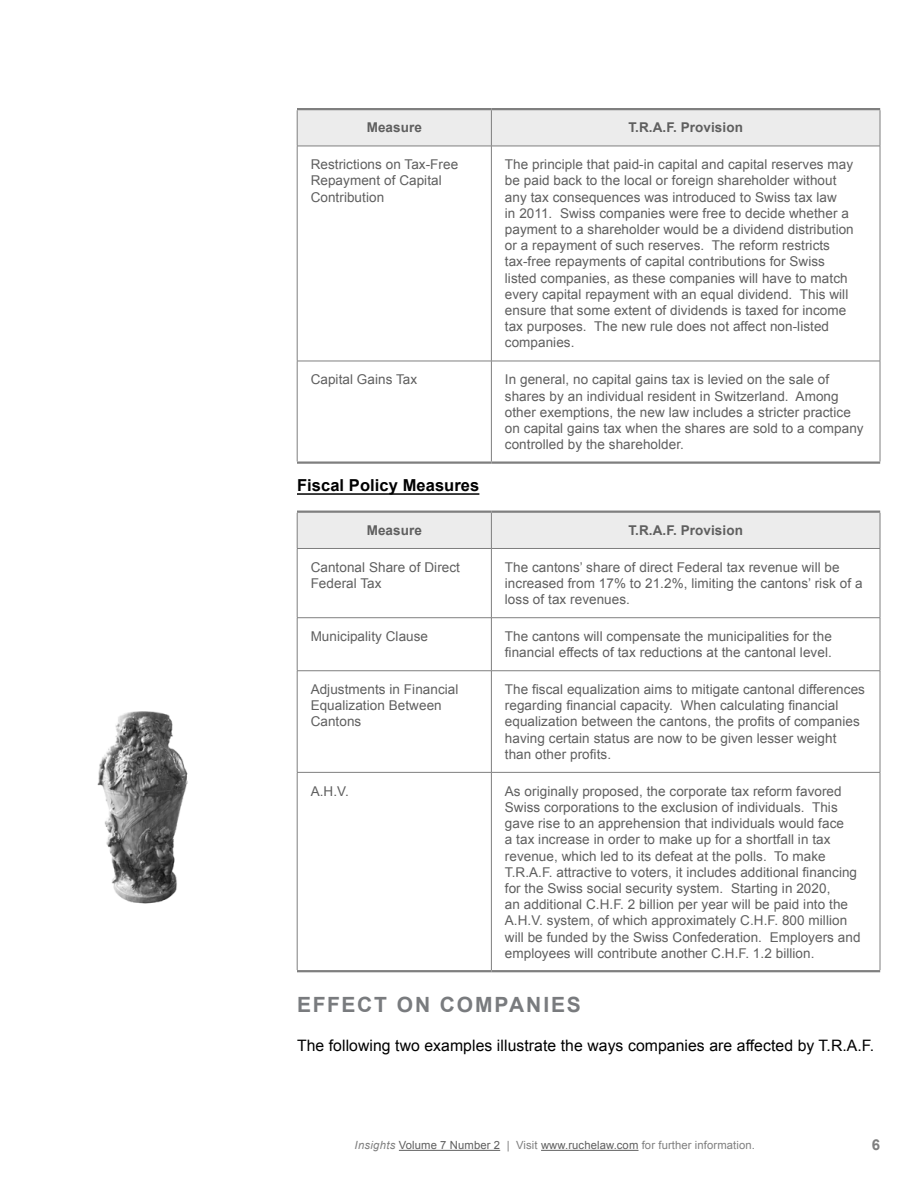
<style>
.page{position:relative;width:918px;height:1188px;background:#fff}
.page>*{position:absolute;margin:0;border:0;box-sizing:border-box;transform-origin:0 0}
.t1{font:700 21px "Arial";letter-spacing:.09em;color:#797b7e}
.t2{font:700 16.5px "Arial";letter-spacing:.005em;color:#000}
.t3{font:15.75px "Arial";letter-spacing:.005em;color:#000}
.t4{font:700 15px "Arial";color:#7f7f7f}
.t5{font:13.5px/16.2px "Arial";letter-spacing:.005em;color:#5f5f5f}
.t6{font:700 13.5px "Arial";letter-spacing:.005em;color:#5f5f5f}
.t7{font:11.25px "Arial";letter-spacing:.01em;color:#5f5f5f}
.s1{font-style:italic;color:#7f7f7f}
.s2{color:#7f7f7f}
</style>
<div class="page">
<hr style="left:399px;top:1150px;width:101px;height:1px;background:#5f5f5f">
<hr style="left:541px;top:1150px;width:98px;height:1px;background:#5f5f5f">
<hr style="left:297px;top:493px;width:182px;height:2px;background:#000">
<div style="left:298px;top:110px;width:582px;height:36px;background:#ececec"></div>
<svg style="left:298px;top:147px;width:582px;height:314px"></svg>
<hr style="left:297px;top:146px;width:1px;height:215px;background:#7f7f7f">
<hr style="left:491px;top:146px;width:1px;height:215px;background:#7f7f7f">
<hr style="left:880px;top:146px;width:1px;height:215px;background:#7f7f7f">
<hr style="left:491px;top:110px;width:1px;height:36px;background:#7f7f7f">
<hr style="left:297px;top:108px;width:194px;height:2px;background:#7f7f7f">
<hr style="left:491px;top:108px;width:389px;height:2px;background:#7f7f7f">
<hr style="left:297px;top:110px;width:1px;height:36px;background:#7f7f7f">
<hr style="left:880px;top:110px;width:1px;height:36px;background:#7f7f7f">
<hr style="left:297px;top:146px;width:194px;height:1px;background:#7f7f7f">
<hr style="left:491px;top:146px;width:389px;height:1px;background:#7f7f7f">
<hr style="left:297px;top:361px;width:194px;height:1px;background:#7f7f7f">
<hr style="left:297px;top:361px;width:1px;height:100px;background:#7f7f7f">
<hr style="left:491px;top:361px;width:389px;height:1px;background:#7f7f7f">
<hr style="left:491px;top:361px;width:1px;height:100px;background:#7f7f7f">
<hr style="left:880px;top:361px;width:1px;height:100px;background:#7f7f7f">
<hr style="left:297px;top:461px;width:194px;height:3px;background:#7f7f7f">
<hr style="left:491px;top:461px;width:389px;height:3px;background:#7f7f7f">
<div style="left:298px;top:513px;width:582px;height:35px;background:#ececec"></div>
<svg style="left:298px;top:549px;width:582px;height:421px"></svg>
<hr style="left:297px;top:549px;width:1px;height:69px;background:#7f7f7f">
<hr style="left:491px;top:549px;width:1px;height:69px;background:#7f7f7f">
<hr style="left:880px;top:549px;width:1px;height:69px;background:#7f7f7f">
<hr style="left:297px;top:617px;width:194px;height:1px;background:#7f7f7f">
<hr style="left:297px;top:618px;width:1px;height:53px;background:#7f7f7f">
<hr style="left:491px;top:617px;width:389px;height:1px;background:#7f7f7f">
<hr style="left:491px;top:618px;width:1px;height:53px;background:#7f7f7f">
<hr style="left:880px;top:618px;width:1px;height:53px;background:#7f7f7f">
<hr style="left:297px;top:670px;width:194px;height:1px;background:#7f7f7f">
<hr style="left:297px;top:671px;width:1px;height:101px;background:#7f7f7f">
<hr style="left:491px;top:670px;width:389px;height:1px;background:#7f7f7f">
<hr style="left:491px;top:671px;width:1px;height:101px;background:#7f7f7f">
<hr style="left:880px;top:671px;width:1px;height:101px;background:#7f7f7f">
<hr style="left:491px;top:513px;width:1px;height:35px;background:#7f7f7f">
<hr style="left:297px;top:511px;width:194px;height:2px;background:#7f7f7f">
<hr style="left:491px;top:511px;width:389px;height:2px;background:#7f7f7f">
<hr style="left:297px;top:513px;width:1px;height:35px;background:#7f7f7f">
<hr style="left:880px;top:513px;width:1px;height:35px;background:#7f7f7f">
<hr style="left:297px;top:548px;width:194px;height:1px;background:#7f7f7f">
<hr style="left:491px;top:548px;width:389px;height:1px;background:#7f7f7f">
<hr style="left:297px;top:772px;width:194px;height:1px;background:#7f7f7f">
<hr style="left:297px;top:773px;width:1px;height:197px;background:#7f7f7f">
<hr style="left:491px;top:772px;width:389px;height:1px;background:#7f7f7f">
<hr style="left:491px;top:773px;width:1px;height:197px;background:#7f7f7f">
<hr style="left:880px;top:773px;width:1px;height:197px;background:#7f7f7f">
<hr style="left:297px;top:970px;width:194px;height:2px;background:#7f7f7f">
<hr style="left:491px;top:970px;width:389px;height:2px;background:#7f7f7f">
<img style="left:97px;top:711px;width:91px;height:193px">
<p class="t6" style="left:367px;top:119px;width:57px">Measure</p>
<p class="t6" style="left:628px;top:119px;width:116px">T.R.A.F. Provision</p>
<p class="t5" style="left:311px;top:157px;width:149px">Restrictions on Tax-Free<br>Repayment of Capital<br>Contribution</p>
<p class="t5" style="left:505px;top:157px;width:350px">The principle that paid-in capital and capital reserves may be paid back to the local or foreign shareholder without any tax consequences was introduced to Swiss tax law<br>in 2011. Swiss companies were free to decide whether a payment to a shareholder would be a dividend distribution or a repayment of such reserves. The reform restricts tax-free repayments of capital contributions for Swiss listed companies, as these companies will have to match every capital repayment with an equal dividend. This will ensure that some extent of dividends is taxed for income tax purposes. The new rule does not affect non-listed companies.</p>
<p class="t5" style="left:311px;top:372px;width:108px">Capital Gains Tax</p>
<p class="t5" style="left:505px;top:372px;width:360px">In general, no capital gains tax is levied on the sale of shares by an individual resident in Switzerland. Among other exemptions, the new law includes a stricter practice on capital gains tax when the shares are sold to a company controlled by the shareholder.</p>
<p class="t2" style="left:297px;top:474px;width:184px">Fiscal Policy Measures</p>
<p class="t6" style="left:367px;top:521px;width:57px">Measure</p>
<p class="t6" style="left:628px;top:521px;width:116px">T.R.A.F. Provision</p>
<p class="t5" style="left:311px;top:559px;width:151px">Cantonal Share of Direct<br>Federal Tax</p>
<p class="t5" style="left:505px;top:559px;width:359px">The cantons’ share of direct Federal tax revenue will be increased from 17% to 21.2%, limiting the cantons’ risk of a loss of tax revenues.</p>
<p class="t5" style="left:311px;top:628px;width:119px">Municipality Clause</p>
<p class="t5" style="left:505px;top:628px;width:328px">The cantons will compensate the municipalities for the financial effects of tax reductions at the cantonal level.</p>
<p class="t5" style="left:311px;top:681px;width:149px">Adjustments in Financial<br>Equalization Between<br>Cantons</p>
<p class="t5" style="left:505px;top:681px;width:362px">The fiscal equalization aims to mitigate cantonal differences regarding financial capacity. When calculating financial equalization between the cantons, the profits of companies having certain status are now to be given lesser weight than other profits.</p>
<p class="t5" style="left:311px;top:783px;width:40px">A.H.V.</p>
<p class="t5" style="left:505px;top:783px;width:357px">As originally proposed, the corporate tax reform favored Swiss corporations to the exclusion of individuals. This gave rise to an apprehension that individuals would face<br>a tax increase in order to make up for a shortfall in tax revenue, which led to its defeat at the polls. To make T.R.A.F. attractive to voters, it includes additional financing for the Swiss social security system. Starting in 2020,<br>an additional C.H.F. 2 billion per year will be paid into the A.H.V. system, of which approximately C.H.F. 800 million will be funded by the Swiss Confederation. Employers and employees will contribute another C.H.F. 1.2 billion.</p>
<h1 class="t1" style="left:297px;top:990px;width:285px">EFFECT ON COMPANIES</h1>
<p class="t3" style="left:297px;top:1035px;width:579px">The following two examples illustrate the ways companies are affected by T.R.A.F.</p>
<p class="t7" style="left:355px;top:1138px;width:402px"><span class="s1">Insights</span> Volume 7 Number 2 <span class="s2">| Visit</span> www.ruchelaw.com <span class="s2">for further information.</span></p>
<p class="t4" style="left:872px;top:1135px;width:10px">6</p>
</div>
